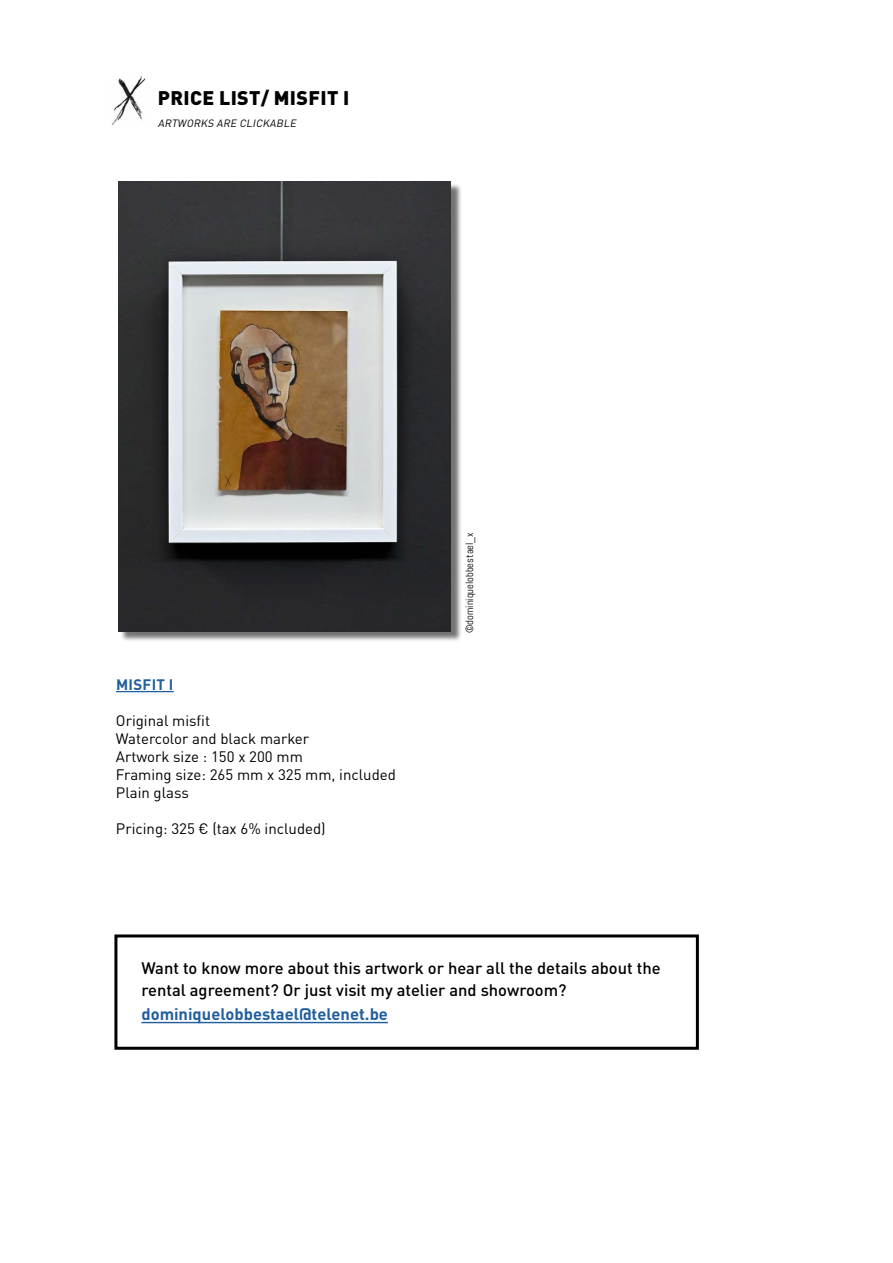
<style>
.page{position:relative;width:893px;height:1263px;background:#fff}
.page>*{position:absolute;margin:0;border:0;box-sizing:border-box;transform-origin:0 0}
.t1{font:900 19.5px "DIN Pro";letter-spacing:.02em;color:#000}
.t2{font:500 16.5px/22.5px "DIN Pro";color:#000}
.t3{font:700 16.5px "DIN Pro";color:#215e9e}
.t4{font:15px/18px "DIN Pro";color:#000}
.t5{font:700 15px "DIN Pro";letter-spacing:.02em;color:#215e9e}
.t6{font:10.5px "Abel";color:#000}
.t7{font:italic 10.5px "DIN Pro";color:#000}
</style>
<div class="page">
<hr style="left:116px;top:691px;width:58px;height:1px;background:#215e9e">
<hr style="left:141px;top:1022px;width:247px;height:1px;background:#215e9e">
<div style="left:120px;top:184px;width:342px;height:457px;background:#000;opacity:.55"></div>
<img style="left:118px;top:181px;width:333px;height:450px">
<img style="left:112px;top:76px;width:34px;height:50px">
<div style="left:114px;top:934px;width:585px;height:116px;border:3px solid #000"></div>
<h1 class="t1" style="left:158px;top:82px;width:193px">PRICE LIST/ MISFIT I</h1>
<p class="t7" style="left:158px;top:114px;width:142px">ARTWORKS ARE CLICKABLE</p>
<p class="t5" style="left:116px;top:672px;width:59px">MISFIT I</p>
<p class="t4" style="left:116px;top:710px;width:282px">Original misfit<br>Watercolor and black marker<br>Artwork size : 150 x 200 mm<br>Framing size: 265 mm x 325 mm, included<br>Plain glass</p>
<p class="t4" style="left:116px;top:818px;width:211px">Pricing: 325 € (tax 6% included)</p>
<p class="t6" style="left:463px;top:633px;width:103px;rotate:-90deg">©dominiquelobbestael_x</p>
<p class="t2" style="left:141px;top:955px;width:521px">Want to know more about this artwork or hear all the details about the rental agreement? Or just visit my atelier and showroom?</p>
<p class="t3" style="left:141px;top:1001px;width:248px">dominiquelobbestael@telenet.be</p>
</div>
